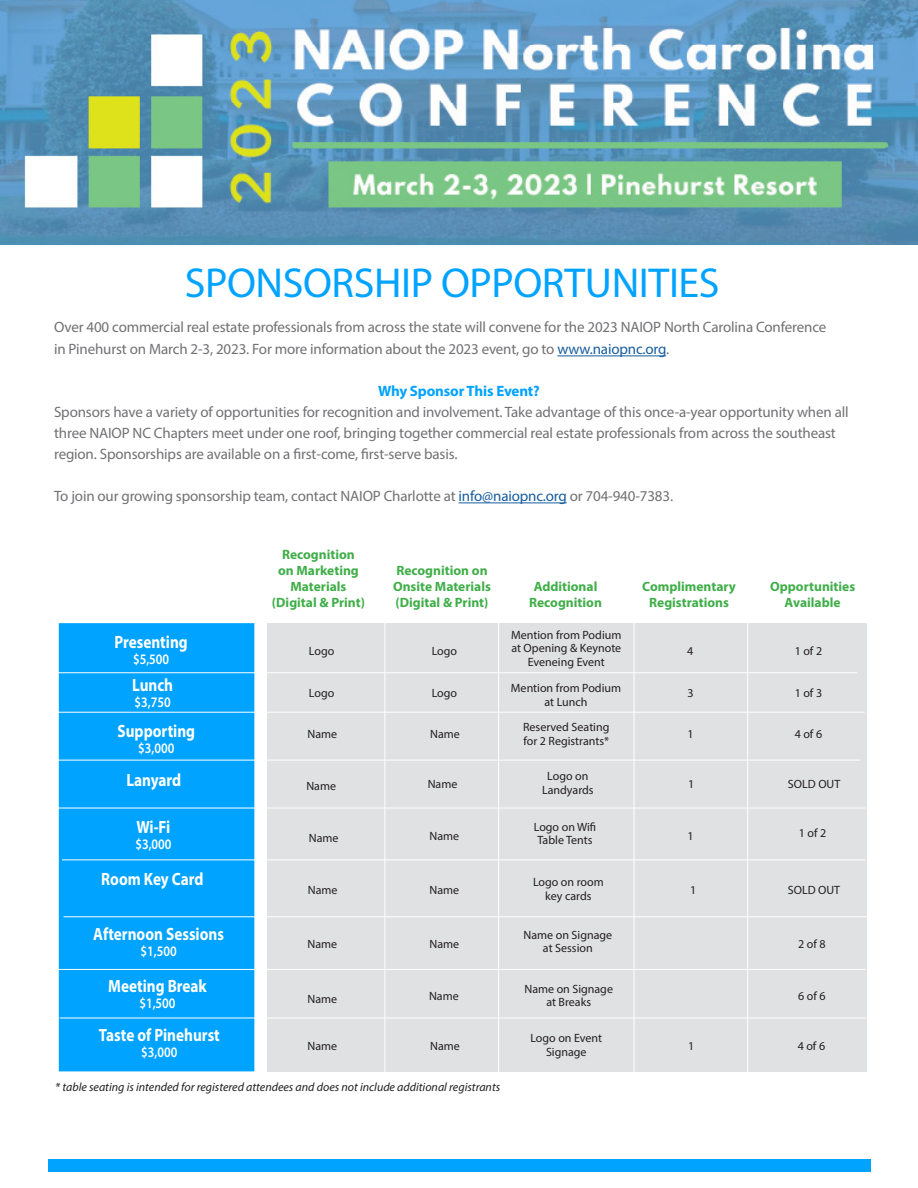
<style>
.page{position:relative;width:918px;height:1188px;background:#fff}
.page>*{position:absolute;margin:0;border:0;box-sizing:border-box;transform-origin:0 0}
.t1{font:42px "Myriad Pro";letter-spacing:-.01em;color:#00a3ff}
.t2{font:700 17.85px "Myriad Pro";color:#fff;scale:.85 1}
.t3{font:15px/21px "Myriad Pro";letter-spacing:-.01em;color:#717074}
.t4{font:700 15px "Myriad Pro";letter-spacing:-.01em;color:#00a3ff}
.t5{font:600 14.55px "Myriad Pro";color:#fff;scale:.85 1}
.t6{font:700 13.5px/16.2px "Myriad Pro";color:#40ae49;text-align:center}
.t7{font:12px/13.5px "Myriad Pro";color:#231f20;text-align:center}
.t8{font:italic 12px "Myriad Pro";color:#231f20}
.s1{color:#175d9e}
</style>
<div class="page">
<hr style="left:557px;top:356px;width:109px;height:1px;background:#175d9e">
<hr style="left:459px;top:503px;width:108px;height:1px;background:#175d9e">
<div style="left:48px;top:1159px;width:822px;height:13px;background:#00a3ff"></div>
<img style="left:0;top:0;width:918px;height:245px">
<div style="left:60px;top:624px;width:194px;height:447px;background:#00a3ff"></div>
<div style="left:59px;top:623px;width:195px;height:448px;border:2px solid #00a3ff"></div>
<div style="left:268px;top:623px;width:599px;height:448px;background:#e0e1e3"></div>
<hr style="left:42px;top:712px;width:823px;height:1px;background:#fff">
<hr style="left:53px;top:760px;width:807px;height:1px;background:#fff">
<hr style="left:385px;top:576px;width:1px;height:533px;background:#fff">
<hr style="left:498px;top:572px;width:1px;height:533px;background:#fff">
<hr style="left:747px;top:595px;width:1px;height:482px;background:#fff">
<hr style="left:634px;top:592px;width:1px;height:523px;background:#fff">
<hr style="left:62px;top:860px;width:803px;height:1px;background:#fff">
<hr style="left:55px;top:808px;width:810px;height:1px;background:#fff">
<hr style="left:64px;top:916px;width:804px;height:1px;background:#fff">
<hr style="left:57px;top:969px;width:808px;height:1px;background:#fff">
<hr style="left:60px;top:1018px;width:806px;height:1px;background:#fff">
<hr style="left:58px;top:672px;width:799px;height:1px;background:#fff">
<p class="t1" style="left:185px;top:257px;width:536px">SPONSORSHIP OPPORTUNITIES</p>
<p class="t3" style="left:54px;top:315px;width:774px;line-height:22.5px">Over 400 commercial real estate professionals from across the state will convene for the 2023 NAIOP North Carolina Conference in Pinehurst on March 2-3, 2023. For more information about the 2023 event, go to <span class="s1">www.naiopnc.org</span>.</p>
<p class="t4" style="left:378px;top:382px;width:163px">Why Sponsor This Event?</p>
<p class="t3" style="left:54px;top:402px;width:796px">Sponsors have a variety of opportunities for recognition and involvement. Take advantage of this once-a-year opportunity when all three NAIOP NC Chapters meet under one roof, bringing together commercial real estate professionals from across the southeast region. Sponsorships are available on a first-come, first-serve basis.</p>
<p class="t3" style="left:54px;top:486px;width:621px">To join our growing sponsorship team, contact NAIOP Charlotte at <span class="s1">info@naiopnc.org</span> or 704-940-7383.</p>
<p class="t2" style="left:115px;top:630px;width:88px">Presenting</p>
<p class="t5" style="left:133px;top:650px;width:44px">$5,500</p>
<p class="t2" style="left:132px;top:673px;width:50px">Lunch</p>
<p class="t5" style="left:135px;top:693px;width:44px">$3,750</p>
<p class="t2" style="left:118px;top:719px;width:93px">Supporting</p>
<p class="t5" style="left:138px;top:739px;width:44px">$3,000</p>
<p class="t2" style="left:126px;top:768px;width:66px">Lanyard</p>
<p class="t2" style="left:137px;top:815px;width:41px">Wi-Fi</p>
<p class="t5" style="left:135px;top:835px;width:44px">$3,000</p>
<p class="t2" style="left:101px;top:867px;width:122px">Room Key Card</p>
<p class="t2" style="left:93px;top:922px;width:155px">Afternoon Sessions</p>
<p class="t5" style="left:141px;top:942px;width:44px">$1,500</p>
<p class="t2" style="left:108px;top:974px;width:117px">Meeting Break</p>
<p class="t5" style="left:139px;top:994px;width:44px">$1,500</p>
<p class="t2" style="left:99px;top:1024px;width:144px">Taste of Pinehurst</p>
<p class="t5" style="left:141px;top:1043px;width:44px">$3,000</p>
<p class="t6" style="left:272px;top:546px;width:94px">Recognition<br>on Marketing<br>Materials (Digital &amp; Print)</p>
<p class="t7" style="left:309px;top:644px;width:27px">Logo</p>
<p class="t7" style="left:309px;top:686px;width:27px">Logo</p>
<p class="t7" style="left:308px;top:727px;width:31px">Name</p>
<p class="t7" style="left:306px;top:779px;width:31px">Name</p>
<p class="t7" style="left:309px;top:831px;width:31px">Name</p>
<p class="t6" style="left:393px;top:562px;width:99px;text-align:left">Recognition on<br>Onsite Materials (Digital &amp; Print)</p>
<p class="t6" style="left:529px;top:578px;width:74px">Additional<br>Recognition</p>
<p class="t6" style="left:642px;top:578px;width:95px">Complimentary<br>Registrations</p>
<p class="t6" style="left:770px;top:578px;width:87px">Opportunities<br>Available</p>
<p class="t7" style="left:432px;top:644px;width:27px">Logo</p>
<p class="t7" style="left:432px;top:686px;width:27px">Logo</p>
<p class="t7" style="left:430px;top:727px;width:31px">Name</p>
<p class="t7" style="left:428px;top:777px;width:31px">Name</p>
<p class="t7" style="left:430px;top:829px;width:31px">Name</p>
<p class="t7" style="left:511px;top:628px;width:112px">Mention from Podium at Opening &amp; Keynote<br>Eveneing Event</p>
<p class="t7" style="left:511px;top:681px;width:112px">Mention from Podium at Lunch</p>
<p class="t7" style="left:523px;top:720px;width:88px;text-align:left">Reserved Seating for 2 Registrants*</p>
<p class="t7" style="left:542px;top:769px;width:53px">Logo on<br>Landyards</p>
<p class="t7" style="left:534px;top:820px;width:64px;text-align:left">Logo on Wifi<br>Table Tents</p>
<p class="t7" style="left:687px;top:644px;width:8px">4</p>
<p class="t7" style="left:687px;top:686px;width:8px">3</p>
<p class="t7" style="left:687px;top:727px;width:8px">1</p>
<p class="t7" style="left:688px;top:777px;width:8px">1</p>
<p class="t7" style="left:687px;top:829px;width:8px">1</p>
<p class="t7" style="left:795px;top:644px;width:29px">1 of 2</p>
<p class="t7" style="left:795px;top:686px;width:29px">1 of 3</p>
<p class="t7" style="left:795px;top:727px;width:29px">4 of 6</p>
<p class="t7" style="left:788px;top:777px;width:54px">SOLD OUT</p>
<p class="t7" style="left:799px;top:826px;width:29px">1 of 2</p>
<p class="t7" style="left:308px;top:883px;width:31px">Name</p>
<p class="t7" style="left:430px;top:883px;width:31px">Name</p>
<p class="t7" style="left:533px;top:875px;width:72px">Logo on room key cards</p>
<p class="t7" style="left:690px;top:883px;width:8px">1</p>
<p class="t7" style="left:788px;top:883px;width:54px">SOLD OUT</p>
<p class="t7" style="left:308px;top:937px;width:31px">Name</p>
<p class="t7" style="left:308px;top:992px;width:31px">Name</p>
<p class="t7" style="left:308px;top:1039px;width:31px">Name</p>
<p class="t7" style="left:430px;top:937px;width:31px">Name</p>
<p class="t7" style="left:429px;top:989px;width:31px">Name</p>
<p class="t7" style="left:430px;top:1039px;width:31px">Name</p>
<p class="t7" style="left:524px;top:928px;width:90px">Name on Signage at Session</p>
<p class="t7" style="left:524px;top:982px;width:90px">Name on Signage at Breaks</p>
<p class="t7" style="left:530px;top:1031px;width:73px">Logo on Event<br>Signage</p>
<p class="t7" style="left:688px;top:1039px;width:8px">1</p>
<p class="t7" style="left:798px;top:937px;width:29px">2 of 8</p>
<p class="t7" style="left:798px;top:989px;width:29px">6 of 6</p>
<p class="t7" style="left:798px;top:1039px;width:29px">4 of 6</p>
<p class="t8" style="left:55px;top:1080px;width:446px">* table seating is intended for registered attendees and does not include additional registrants</p>
</div>
